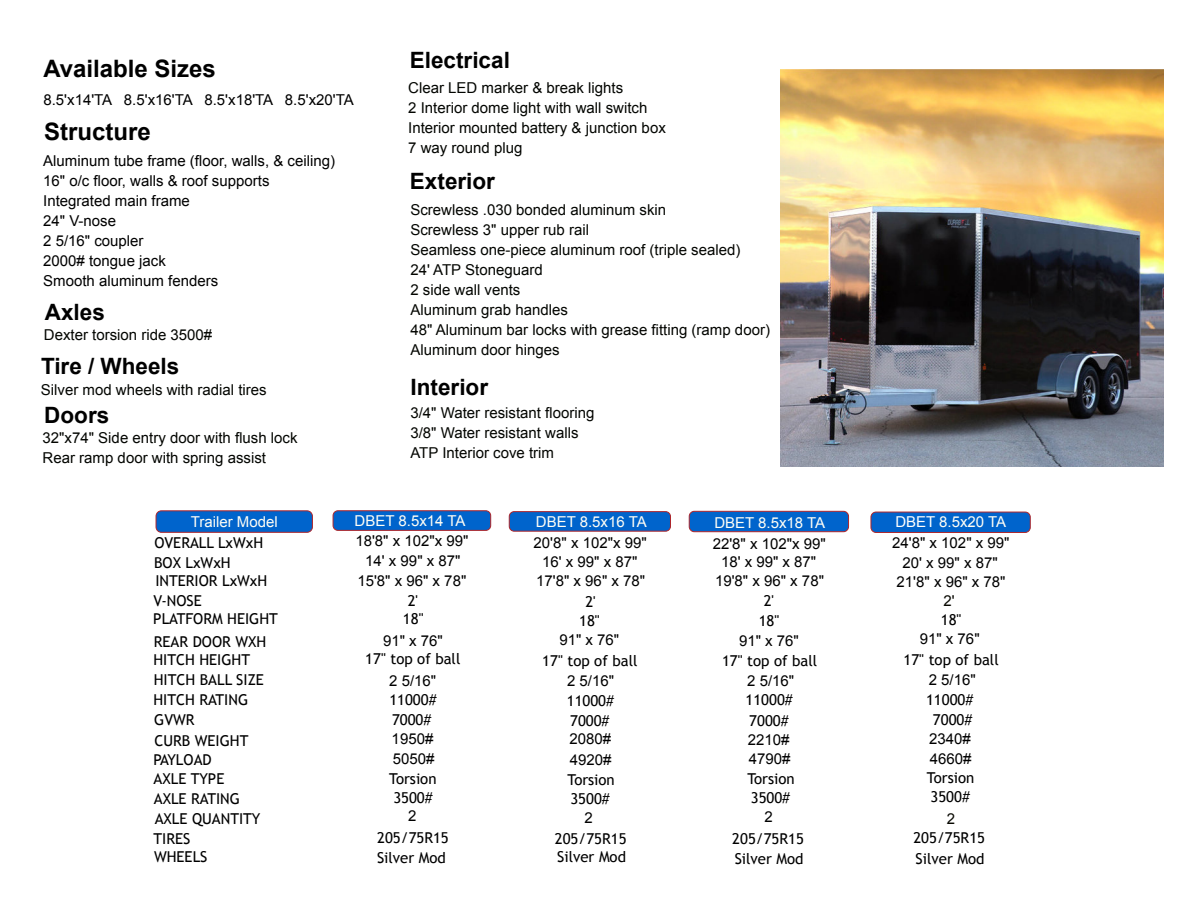
<style>
.page{position:relative;width:1188px;height:918px;background:#fff}
.page>*{position:absolute;margin:0;border:0;box-sizing:border-box;transform-origin:0 0}
.t1{font:700 24px "Arial";color:#000}
.t2{font:700 22.5px "Arial";color:#000}
.t3{font:15px/20.1px "Arial";color:#030500}
.t4{font:15px/20.1px "Arial";color:#000}
.t5{font:15px "Trebuchet MS";color:#000}
.t6{font:15px "Arial";color:#fffef5}
.t7{font:15px "Arial";color:#080800}
.s1{color:#fffffd}
</style>
<div class="page">
<div style="left:156px;top:510px;width:157px;height:23px;background:#0064cc;border:1px solid #ae252a;border-radius:5px"></div>
<div style="left:333px;top:510px;width:158px;height:21px;background:#0064cc;border:1px solid #ae252a;border-radius:5px"></div>
<div style="left:509px;top:511px;width:162px;height:21px;background:#0064cc;border:1px solid #ae252a;border-radius:5px"></div>
<div style="left:689px;top:511px;width:160px;height:21px;background:#0064cc;border:1px solid #ae252a;border-radius:5px"></div>
<div style="left:871px;top:512px;width:160px;height:21px;background:#0064cc;border:1px solid #ae252a;border-radius:5px"></div>
<img style="left:781px;top:69px;width:383px;height:397px">
<h1 class="t1" style="left:43px;top:60px;width:174px">Available Sizes</h1>
<p class="t4" style="left:43px;top:91px;width:312px">8.5'x14'TA 8.5'x16'TA 8.5'x18'TA 8.5'x20'TA</p>
<h1 class="t1" style="left:44px;top:123px;width:108px">Structure</h1>
<p class="t4" style="left:43px;top:152px;width:293px">Aluminum tube frame (floor, walls, &amp; ceiling)<br>16" o/c floor, walls &amp; roof supports<br>Integrated main frame<br>24" V-nose<br>2 5/16" coupler<br>2000# tongue jack<br>Smooth aluminum fenders</p>
<h2 class="t2" style="left:45px;top:303px;width:62px">Axles</h2>
<p class="t3" style="left:44px;top:326px;width:170px">Dexter torsion ride 3500#</p>
<h2 class="t2" style="left:41px;top:358px;width:140px">Tire / Wheels</h2>
<p class="t3" style="left:41px;top:381px;width:227px">Silver mod wheels with radial tires</p>
<h2 class="t2" style="left:44px;top:407px;width:67px">Doors</h2>
<p class="t3" style="left:43px;top:429px;width:256px">32"x74" Side entry door with flush lock<br>Rear ramp door with spring assist</p>
<h2 class="t2" style="left:410px;top:52px;width:102px">Electrical</h2>
<p class="t3" style="left:408px;top:79px;width:259px">Clear LED marker &amp; break lights<br>2 Interior dome light with wall switch<br>Interior mounted battery &amp; junction box<br>7 way round plug</p>
<h2 class="t2" style="left:410px;top:173px;width:87px">Exterior</h2>
<p class="t3" style="left:410px;top:201px;width:361px">Screwless .030 bonded aluminum skin<br>Screwless 3" upper rub rail<br>Seamless one-piece aluminum roof (triple sealed)<br>24' ATP Stoneguard<br>2 side wall vents<br>Aluminum grab handles<br>48" Aluminum bar locks with grease fitting (ramp door)<br>Aluminum door hinges</p>
<h2 class="t2" style="left:411px;top:378px;width:79px">Interior</h2>
<p class="t3" style="left:410px;top:404px;width:186px">3/4" Water resistant flooring<br>3/8" Water resistant walls<br>ATP Interior cove trim</p>
<p class="t6" style="left:191px;top:516px;width:88px">Trailer Model</p>
<p class="t6" style="left:355px;top:515px;width:112px">DBET 8.5x14 TA</p>
<p class="t6" style="left:536px;top:516px;width:112px">DBET 8.5x16 TA</p>
<p class="t6" style="left:714px;top:517px;width:112px">DBET 8.5x18 TA</p>
<p class="t6" style="left:895px;top:516px;width:112px"><span class="s1">DBET</span> 8.5x20 TA</p>
<p class="t5" style="left:154px;top:537px;width:110px">OVERALL LxWxH</p>
<p class="t4" style="left:355px;top:532px;width:115px">18'8" x 102"x 99"</p>
<p class="t4" style="left:534px;top:534px;width:115px">20'8" x 102"x 99"</p>
<p class="t4" style="left:713px;top:535px;width:115px">22'8" x 102"x 99"</p>
<p class="t4" style="left:892px;top:534px;width:119px">24'8" x 102" x 99"</p>
<p class="t5" style="left:154px;top:557px;width:78px">BOX LxWxH</p>
<p class="t4" style="left:365px;top:552px;width:97px">14' x 99" x 87"</p>
<p class="t4" style="left:542px;top:553px;width:97px">16' x 99" x 87"</p>
<p class="t4" style="left:721px;top:553px;width:97px">18' x 99" x 87"</p>
<p class="t4" style="left:902px;top:554px;width:97px">20' x 99" x 87"</p>
<p class="t5" style="left:155px;top:575px;width:113px">INTERIOR LxWxH</p>
<p class="t4" style="left:357px;top:572px;width:110px">15'8" x 96" x 78"</p>
<p class="t4" style="left:536px;top:572px;width:110px">17'8" x 96" x 78"</p>
<p class="t4" style="left:715px;top:572px;width:110px">19'8" x 96" x 78"</p>
<p class="t4" style="left:897px;top:573px;width:110px">21'8" x 96" x 78"</p>
<p class="t5" style="left:154px;top:595px;width:50px">V-NOSE</p>
<p class="t5" style="left:408px;top:595px;width:12px">2'</p>
<p class="t5" style="left:585px;top:596px;width:12px">2'</p>
<p class="t5" style="left:764px;top:595px;width:12px">2'</p>
<p class="t7" style="left:943px;top:595px;width:13px">2'</p>
<p class="t5" style="left:153px;top:612px;width:126px">PLATFORM HEIGHT</p>
<p class="t5" style="left:403px;top:613px;width:22px">18"</p>
<p class="t5" style="left:579px;top:615px;width:22px">18"</p>
<p class="t5" style="left:759px;top:615px;width:22px">18"</p>
<p class="t5" style="left:941px;top:614px;width:22px">18"</p>
<p class="t5" style="left:154px;top:636px;width:114px">REAR DOOR WXH</p>
<p class="t4" style="left:383px;top:632px;width:61px">91" x 76"</p>
<p class="t4" style="left:559px;top:631px;width:61px">91" x 76"</p>
<p class="t4" style="left:739px;top:632px;width:61px">91" x 76"</p>
<p class="t4" style="left:920px;top:630px;width:61px">91" x 76"</p>
<p class="t5" style="left:153px;top:654px;width:98px">HITCH HEIGHT</p>
<p class="t5" style="left:365px;top:653px;width:97px">17" top of ball</p>
<p class="t5" style="left:542px;top:655px;width:97px">17" top of ball</p>
<p class="t5" style="left:722px;top:655px;width:97px">17" top of ball</p>
<p class="t5" style="left:904px;top:653px;width:97px">17" top of ball</p>
<p class="t5" style="left:154px;top:674px;width:112px">HITCH BALL SIZE</p>
<p class="t4" style="left:389px;top:672px;width:49px">2 5/16"</p>
<p class="t4" style="left:567px;top:672px;width:49px">2 5/16"</p>
<p class="t4" style="left:747px;top:672px;width:49px">2 5/16"</p>
<p class="t4" style="left:929px;top:671px;width:49px">2 5/16"</p>
<p class="t5" style="left:153px;top:694px;width:96px">HITCH RATING</p>
<p class="t5" style="left:389px;top:694px;width:49px">11000#</p>
<p class="t5" style="left:567px;top:695px;width:49px">11000#</p>
<p class="t5" style="left:746px;top:694px;width:49px">11000#</p>
<p class="t5" style="left:926px;top:694px;width:49px">11000#</p>
<p class="t5" style="left:154px;top:714px;width:42px">GVWR</p>
<p class="t5" style="left:392px;top:714px;width:41px">7000#</p>
<p class="t5" style="left:570px;top:715px;width:41px">7000#</p>
<p class="t5" style="left:749px;top:715px;width:41px">7000#</p>
<p class="t5" style="left:933px;top:714px;width:41px">7000#</p>
<p class="t5" style="left:154px;top:735px;width:96px">CURB WEIGHT</p>
<p class="t4" style="left:392px;top:730px;width:43px">1950#</p>
<p class="t4" style="left:569px;top:730px;width:43px">2080#</p>
<p class="t4" style="left:748px;top:731px;width:43px">2210#</p>
<p class="t4" style="left:929px;top:731px;width:43px">2340#</p>
<p class="t5" style="left:153px;top:754px;width:60px">PAYLOAD</p>
<p class="t4" style="left:393px;top:750px;width:43px">5050#</p>
<p class="t4" style="left:570px;top:751px;width:43px">4920#</p>
<p class="t4" style="left:749px;top:750px;width:43px">4790#</p>
<p class="t4" style="left:930px;top:750px;width:43px">4660#</p>
<p class="t5" style="left:154px;top:773px;width:72px">AXLE TYPE</p>
<p class="t5" style="left:389px;top:773px;width:49px">Torsion</p>
<p class="t5" style="left:567px;top:774px;width:49px">Torsion</p>
<p class="t5" style="left:747px;top:773px;width:49px">Torsion</p>
<p class="t5" style="left:927px;top:772px;width:49px">Torsion</p>
<p class="t5" style="left:154px;top:793px;width:88px">AXLE RATING</p>
<p class="t5" style="left:393px;top:792px;width:41px">3500#</p>
<p class="t5" style="left:570px;top:793px;width:41px">3500#</p>
<p class="t5" style="left:751px;top:792px;width:41px">3500#</p>
<p class="t5" style="left:931px;top:791px;width:41px">3500#</p>
<p class="t5" style="left:155px;top:813px;width:107px">AXLE QUANTITY</p>
<p class="t4" style="left:408px;top:807px;width:10px">2</p>
<p class="t4" style="left:585px;top:809px;width:10px">2</p>
<p class="t4" style="left:764px;top:809px;width:10px">2</p>
<p class="t7" style="left:947px;top:813px;width:10px">2</p>
<p class="t5" style="left:154px;top:833px;width:38px">TIRES</p>
<p class="t5" style="left:377px;top:832px;width:73px">205/75R15</p>
<p class="t5" style="left:555px;top:833px;width:73px">205/75R15</p>
<p class="t5" style="left:732px;top:833px;width:73px">205/75R15</p>
<p class="t5" style="left:913px;top:832px;width:73px">205/75R15</p>
<p class="t5" style="left:154px;top:851px;width:55px">WHEELS</p>
<p class="t5" style="left:377px;top:852px;width:70px">Silver Mod</p>
<p class="t5" style="left:557px;top:851px;width:70px">Silver Mod</p>
<p class="t5" style="left:735px;top:853px;width:70px">Silver Mod</p>
<p class="t5" style="left:916px;top:853px;width:70px">Silver Mod</p>
</div>
